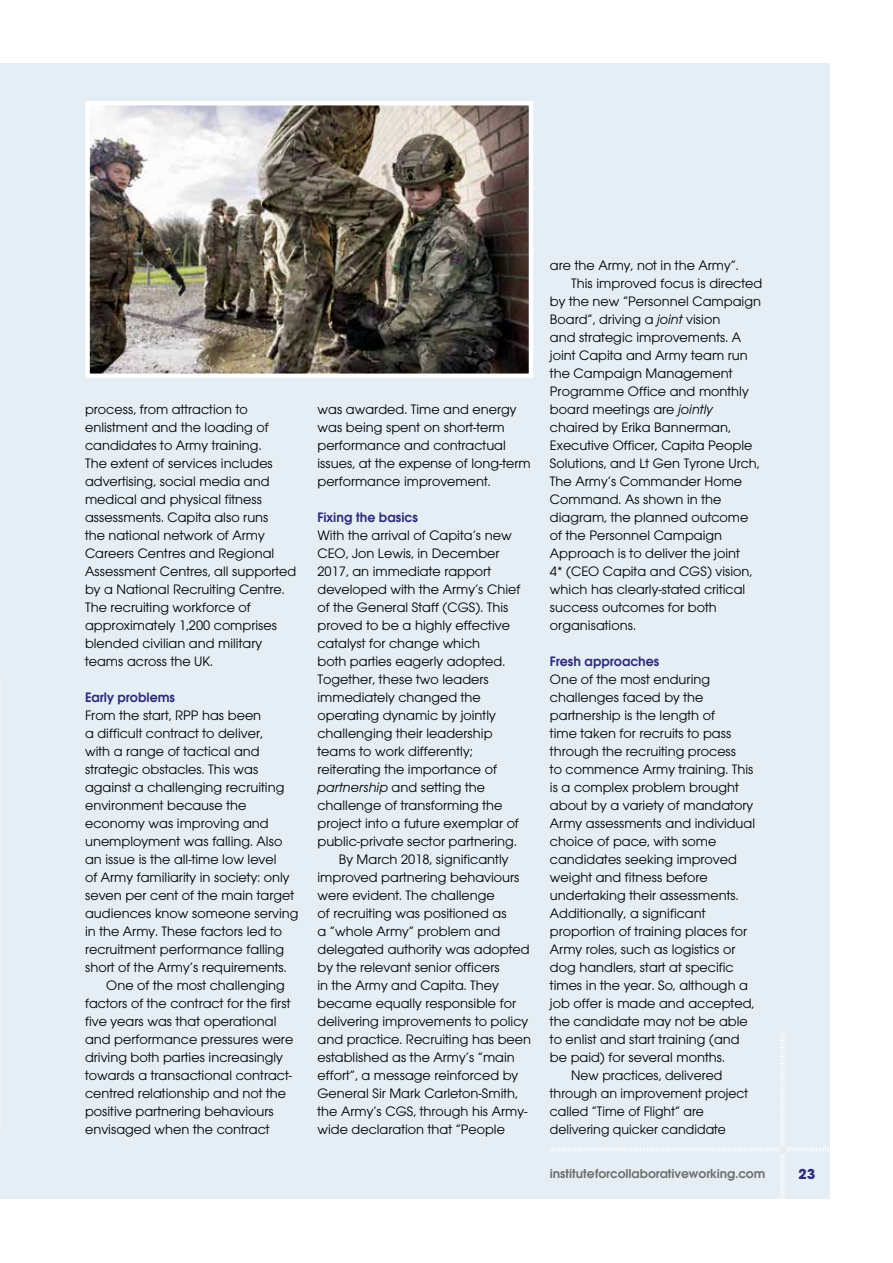
<style>
.page{position:relative;width:893px;height:1263px;background:#fff}
.page>*{position:absolute;margin:0;border:0;box-sizing:border-box;transform-origin:0 0}
.t1{font:700 15px "Avant Garde 2";color:#2d2979}
.t2{font:14.25px/18px "Avant Garde 2";color:#000}
.t3{font:600 14.25px "Avant Garde 2";color:#2d2979}
.t4{font:600 13.5px "Avant Garde 2";letter-spacing:-.005em;color:#706f6f}
.s1{font-style:italic}
</style>
<div class="page">
<div style="left:0;top:64px;width:829px;height:1135px;background:#e4eef4"></div>
<svg style="left:550px;top:1033px;width:280px;height:166px"></svg>
<div style="left:779px;top:1146px;width:7px;height:7px;background:#e4eef4"></div>
<img style="left:90px;top:106px;width:438px;height:267px">
<div style="left:85px;top:101px;width:448px;height:277px;border:4px solid #fff"></div>
<p class="t2" style="left:85px;top:400px;width:213px">process, from attraction to enlistment and the loading of candidates to Army training.<br>The extent of services includes advertising, social media and medical and physical fitness assessments. Capita also runs<br>the national network of Army<br>Careers Centres and Regional<br>Assessment Centres, all supported by a National Recruiting Centre.<br>The recruiting workforce of approximately 1,200 comprises blended civilian and military teams across the UK.</p>
<p class="t3" style="left:85px;top:689px;width:92px">Early problems</p>
<p class="t2" style="left:85px;top:706px;width:178px">From the start, RPP has been</p>
<p class="t2" style="left:85px;top:724px;width:179px">a difficult contract to deliver,</p>
<p class="t2" style="left:85px;top:742px;width:176px">with a range of tactical and</p>
<p class="t2" style="left:85px;top:760px;width:175px">strategic obstacles. This was</p>
<p class="t2" style="left:85px;top:778px;width:201px">against a challenging recruiting</p>
<p class="t2" style="left:85px;top:796px;width:163px">environment because the</p>
<p class="t2" style="left:85px;top:814px;width:185px">economy was improving and</p>
<p class="t2" style="left:85px;top:832px;width:199px">unemployment was falling. Also</p>
<p class="t2" style="left:85px;top:850px;width:193px">an issue is the all-time low level</p>
<p class="t2" style="left:85px;top:868px;width:206px">of Army familiarity in society: only</p>
<p class="t2" style="left:85px;top:886px;width:211px">seven per cent of the main target</p>
<p class="t2" style="left:85px;top:904px;width:215px">audiences know someone serving</p>
<p class="t2" style="left:85px;top:922px;width:199px">in the Army. These factors led to</p>
<p class="t2" style="left:85px;top:940px;width:201px">recruitment performance falling</p>
<p class="t2" style="left:85px;top:958px;width:203px">short of the Army’s requirements.</p>
<p class="t2" style="left:106px;top:976px;width:180px">One of the most challenging</p>
<p class="t2" style="left:85px;top:994px;width:207px">factors of the contract for the first</p>
<p class="t2" style="left:85px;top:1012px;width:193px">five years was that operational</p>
<p class="t2" style="left:85px;top:1030px;width:210px">and performance pressures were</p>
<p class="t2" style="left:85px;top:1048px;width:199px">driving both parties increasingly</p>
<p class="t2" style="left:85px;top:1066px;width:209px">towards a transactional contract-</p>
<p class="t2" style="left:85px;top:1084px;width:203px">centred relationship and not the</p>
<p class="t2" style="left:85px;top:1102px;width:190px">positive partnering behaviours</p>
<p class="t2" style="left:85px;top:1120px;width:186px">envisaged when the contract</p>
<p class="t2" style="left:317px;top:400px;width:215px">was awarded. Time and energy was being spent on short-term performance and contractual issues, at the expense of long-term performance improvement.</p>
<p class="t3" style="left:317px;top:509px;width:102px">Fixing the basics</p>
<p class="t2" style="left:317px;top:526px;width:196px">With the arrival of Capita’s new</p>
<p class="t2" style="left:317px;top:544px;width:184px">CEO, Jon Lewis, in December</p>
<p class="t2" style="left:317px;top:562px;width:175px">2017, an immediate rapport</p>
<p class="t2" style="left:317px;top:580px;width:204px">developed with the Army’s Chief</p>
<p class="t2" style="left:317px;top:598px;width:193px">of the General Staff (CGS). This</p>
<p class="t2" style="left:317px;top:616px;width:194px">proved to be a highly effective</p>
<p class="t2" style="left:317px;top:634px;width:164px">catalyst for change which</p>
<p class="t2" style="left:317px;top:652px;width:189px">both parties eagerly adopted.</p>
<p class="t2" style="left:317px;top:670px;width:173px">Together, these two leaders</p>
<p class="t2" style="left:317px;top:688px;width:165px">immediately changed the</p>
<p class="t2" style="left:317px;top:706px;width:180px">operating dynamic by jointly</p>
<p class="t2" style="left:317px;top:724px;width:177px">challenging their leadership</p>
<p class="t2" style="left:317px;top:742px;width:156px">teams to work differently;</p>
<p class="t2" style="left:317px;top:760px;width:181px">reiterating the importance of</p>
<p class="t2" style="left:317px;top:778px;width:169px"><span class="s1">partnership</span> and setting the</p>
<p class="t2" style="left:317px;top:796px;width:186px">challenge of transforming the</p>
<p class="t2" style="left:317px;top:814px;width:203px">project into a future exemplar of</p>
<p class="t2" style="left:317px;top:832px;width:201px">public-private sector partnering.</p>
<p class="t2" style="left:339px;top:850px;width:171px">By March 2018, significantly</p>
<p class="t2" style="left:317px;top:868px;width:204px">improved partnering behaviours</p>
<p class="t2" style="left:317px;top:886px;width:179px">were evident. The challenge</p>
<p class="t2" style="left:317px;top:904px;width:191px">of recruiting was positioned as</p>
<p class="t2" style="left:317px;top:922px;width:184px">a “whole Army” problem and</p>
<p class="t2" style="left:317px;top:940px;width:214px">delegated authority was adopted</p>
<p class="t2" style="left:317px;top:958px;width:184px">by the relevant senior officers</p>
<p class="t2" style="left:317px;top:976px;width:183px">in the Army and Capita. They</p>
<p class="t2" style="left:317px;top:994px;width:200px">became equally responsible for</p>
<p class="t2" style="left:317px;top:1012px;width:212px">delivering improvements to policy</p>
<p class="t2" style="left:317px;top:1030px;width:215px">and practice. Recruiting has been</p>
<p class="t2" style="left:317px;top:1048px;width:199px">established as the Army’s “main</p>
<p class="t2" style="left:317px;top:1066px;width:202px">effort”, a message reinforced by</p>
<p class="t2" style="left:317px;top:1084px;width:202px">General Sir Mark Carleton-Smith,</p>
<p class="t2" style="left:317px;top:1102px;width:211px">the Army’s CGS, through his Army-</p>
<p class="t2" style="left:317px;top:1120px;width:189px">wide declaration that “People</p>
<p class="t2" style="left:550px;top:256px;width:190px">are the Army, not in the Army”.</p>
<p class="t2" style="left:571px;top:274px;width:193px">This improved focus is directed</p>
<p class="t2" style="left:550px;top:292px;width:213px">by the new “Personnel Campaign</p>
<p class="t2" style="left:550px;top:310px;width:172px">Board”, driving a <span class="s1">joint</span> vision</p>
<p class="t2" style="left:550px;top:328px;width:193px">and strategic improvements. A</p>
<p class="t2" style="left:550px;top:346px;width:199px">joint Capita and Army team run</p>
<p class="t2" style="left:550px;top:364px;width:184px">the Campaign Management</p>
<p class="t2" style="left:550px;top:382px;width:200px">Programme Office and monthly</p>
<p class="t2" style="left:550px;top:400px;width:164px">board meetings are <span class="s1">jointly</span></p>
<p class="t2" style="left:550px;top:418px;width:182px">chaired by Erika Bannerman,</p>
<p class="t2" style="left:550px;top:436px;width:204px">Executive Officer, Capita People</p>
<p class="t2" style="left:550px;top:454px;width:211px">Solutions, and Lt Gen Tyrone Urch,</p>
<p class="t2" style="left:550px;top:472px;width:194px">The Army’s Commander Home</p>
<p class="t2" style="left:550px;top:490px;width:173px">Command. As shown in the</p>
<p class="t2" style="left:550px;top:508px;width:200px">diagram, the planned outcome</p>
<p class="t2" style="left:550px;top:526px;width:174px">of the Personnel Campaign</p>
<p class="t2" style="left:550px;top:544px;width:191px">Approach is to deliver the joint</p>
<p class="t2" style="left:550px;top:562px;width:204px">4* (CEO Capita and CGS) vision,</p>
<p class="t2" style="left:550px;top:580px;width:197px">which has clearly-stated critical</p>
<p class="t2" style="left:550px;top:598px;width:168px">success outcomes for both</p>
<p class="t2" style="left:550px;top:616px;width:87px">organisations.</p>
<p class="t3" style="left:550px;top:653px;width:111px">Fresh approaches</p>
<p class="t2" style="left:550px;top:670px;width:162px">One of the most enduring</p>
<p class="t2" style="left:550px;top:688px;width:155px">challenges faced by the</p>
<p class="t2" style="left:550px;top:706px;width:167px">partnership is the length of</p>
<p class="t2" style="left:550px;top:724px;width:183px">time taken for recruits to pass</p>
<p class="t2" style="left:550px;top:742px;width:188px">through the recruiting process</p>
<p class="t2" style="left:550px;top:760px;width:205px">to commence Army training. This</p>
<p class="t2" style="left:550px;top:778px;width:190px">is a complex problem brought</p>
<p class="t2" style="left:550px;top:796px;width:205px">about by a variety of mandatory</p>
<p class="t2" style="left:550px;top:814px;width:207px">Army assessments and individual</p>
<p class="t2" style="left:550px;top:832px;width:168px">choice of pace, with some</p>
<p class="t2" style="left:550px;top:850px;width:188px">candidates seeking improved</p>
<p class="t2" style="left:550px;top:868px;width:159px">weight and fitness before</p>
<p class="t2" style="left:550px;top:886px;width:190px">undertaking their assessments.</p>
<p class="t2" style="left:550px;top:904px;width:157px">Additionally, a significant</p>
<p class="t2" style="left:550px;top:922px;width:199px">proportion of training places for</p>
<p class="t2" style="left:550px;top:940px;width:187px">Army roles, such as logistics or</p>
<p class="t2" style="left:550px;top:958px;width:185px">dog handlers, start at specific</p>
<p class="t2" style="left:550px;top:976px;width:200px">times in the year. So, although a</p>
<p class="t2" style="left:550px;top:994px;width:206px">job offer is made and accepted,</p>
<p class="t2" style="left:550px;top:1012px;width:199px">the candidate may not be able</p>
<p class="t2" style="left:550px;top:1030px;width:191px">to enlist and start training (and</p>
<p class="t2" style="left:550px;top:1048px;width:176px">be paid) for several months.</p>
<p class="t2" style="left:571px;top:1066px;width:153px">New practices, delivered</p>
<p class="t2" style="left:550px;top:1084px;width:200px">through an improvement project</p>
<p class="t2" style="left:550px;top:1102px;width:156px">called “Time of Flight” are</p>
<p class="t2" style="left:550px;top:1120px;width:177px">delivering quicker candidate</p>
<p class="t4" style="left:550px;top:1165px;width:217px">instituteforcollaborativeworking.com</p>
<p class="t1" style="left:799px;top:1165px;width:18px">23</p>
</div>
